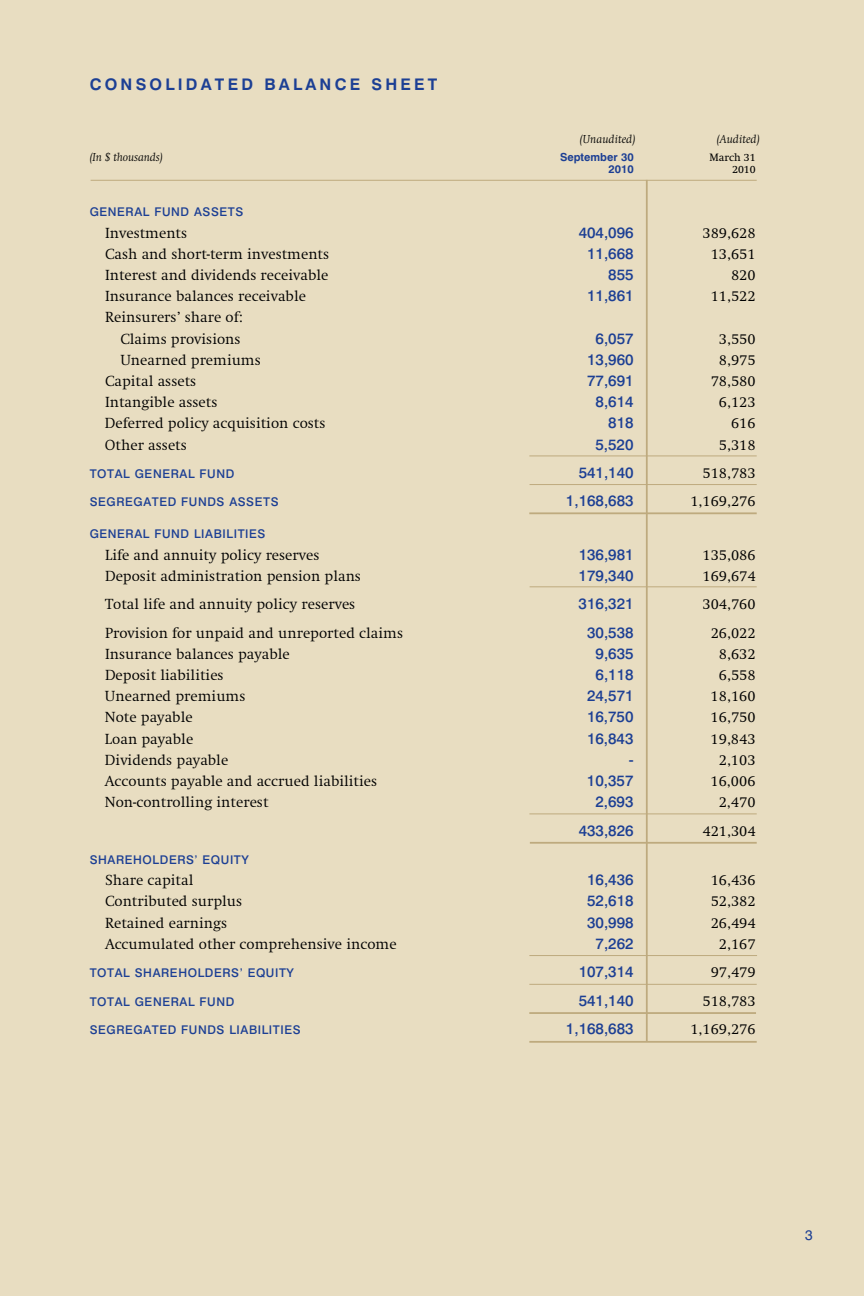
<style>
.page{position:relative;width:864px;height:1296px;background:#e8ddc1}
.page>*{position:absolute;margin:0;border:0;box-sizing:border-box;transform-origin:0 0}
.t1{font:700 16px "Swiss 721 BT";letter-spacing:.2em;color:#1c3f94}
.t2{font:300 15.2px/21.2px "Swift EF";color:#000;text-align:right}
.t3{font:500 15.2px "Swiss 721 BT";color:#1c3f94}
.t4{font:14px "Swiss 721 BT";color:#1c3f94}
.t5{font:500 12px "Swiss 721 BT";letter-spacing:.05em;color:#1c3f94}
.t6{font:italic 300 12px "Swift EF";color:#000}
.t7{font:700 11.2px "Swiss 721 BT";color:#1c3f94}
.t8{font:11.2px "Swift EF";color:#000}
</style>
<div class="page">
<hr style="left:529px;top:456px;width:228px;height:1px;background:#beaa7e">
<hr style="left:530px;top:484px;width:227px;height:1px;background:#beaa7e">
<hr style="left:91px;top:180px;width:666px;height:1px;background:#beaa7e">
<hr style="left:646px;top:180px;width:2px;height:862px;background:#beaa7e">
<hr style="left:529px;top:512px;width:228px;height:2px;background:#beaa7e">
<hr style="left:530px;top:586px;width:227px;height:1px;background:#beaa7e">
<hr style="left:529px;top:813px;width:228px;height:1px;background:#beaa7e">
<hr style="left:530px;top:842px;width:227px;height:2px;background:#beaa7e">
<hr style="left:529px;top:955px;width:228px;height:1px;background:#beaa7e">
<hr style="left:529px;top:984px;width:228px;height:1px;background:#beaa7e">
<hr style="left:529px;top:1012px;width:227px;height:2px;background:#beaa7e">
<hr style="left:529px;top:1041px;width:228px;height:2px;background:#beaa7e">
<p class="t1" style="left:90px;top:74px;width:349px">CONS OLIDATED BALANCE SHEET</p>
<p class="t6" style="left:580px;top:132px;width:57px">(Unaudited)</p>
<p class="t6" style="left:717px;top:132px;width:44px">(Audited)</p>
<p class="t6" style="left:90px;top:151px;width:74px">(In $ thousands)</p>
<p class="t7" style="left:560px;top:150px;width:75px">SEPTEMBER 30</p>
<p class="t8" style="left:710px;top:152px;width:48px">March 31</p>
<p class="t7" style="left:609px;top:162px;width:27px">2010</p>
<p class="t8" style="left:732px;top:164px;width:25px">2010</p>
<p class="t5" style="left:90px;top:205px;width:155px">GENERAL FUND ASSETS</p>
<p class="t2" style="left:105px;top:222px;width:84px">Investments</p>
<p class="t3" style="left:579px;top:223px;width:57px">404,096</p>
<p class="t2" style="left:703px;top:222px;width:55px">389,628</p>
<p class="t2" style="left:105px;top:244px;width:226px">Cash and short-term investments</p>
<p class="t3" style="left:587px;top:244px;width:48px">11,668</p>
<p class="t2" style="left:711px;top:244px;width:46px">13,651</p>
<p class="t2" style="left:105px;top:265px;width:225px">Interest and dividends receivable</p>
<p class="t3" style="left:608px;top:265px;width:27px">855</p>
<p class="t2" style="left:731px;top:265px;width:26px">820</p>
<p class="t2" style="left:105px;top:286px;width:202px">Insurance balances receivable</p>
<p class="t3" style="left:587px;top:287px;width:48px">11,861</p>
<p class="t2" style="left:711px;top:286px;width:46px">11,522</p>
<p class="t2" style="left:105px;top:307px;width:139px">Reinsurers’ share of:<br>Claims provisions</p>
<p class="t3" style="left:596px;top:329px;width:40px">6,057</p>
<p class="t2" style="left:719px;top:328px;width:38px">3,550</p>
<p class="t2" style="left:120px;top:350px;width:142px">Unearned premiums</p>
<p class="t3" style="left:587px;top:350px;width:48px">13,960</p>
<p class="t2" style="left:719px;top:350px;width:38px">8,975</p>
<p class="t2" style="left:105px;top:371px;width:93px">Capital assets</p>
<p class="t3" style="left:587px;top:371px;width:48px">77,691</p>
<p class="t2" style="left:711px;top:371px;width:46px">78,580</p>
<p class="t2" style="left:105px;top:392px;width:114px">Intangible assets</p>
<p class="t3" style="left:596px;top:393px;width:40px">8,614</p>
<p class="t2" style="left:719px;top:392px;width:38px">6,123</p>
<p class="t2" style="left:105px;top:413px;width:222px">Deferred policy acquisition costs</p>
<p class="t3" style="left:608px;top:414px;width:27px">818</p>
<p class="t2" style="left:731px;top:413px;width:26px">616</p>
<p class="t2" style="left:105px;top:434px;width:83px">Other assets</p>
<p class="t3" style="left:596px;top:435px;width:40px">5,520</p>
<p class="t2" style="left:719px;top:434px;width:38px">5,318</p>
<p class="t5" style="left:90px;top:466px;width:146px">TOTAL GENERAL FUND</p>
<p class="t3" style="left:579px;top:463px;width:57px">541,140</p>
<p class="t2" style="left:703px;top:463px;width:55px">518,783</p>
<p class="t5" style="left:90px;top:495px;width:190px">SEGREGATED FUNDS ASSETS</p>
<p class="t3" style="left:566px;top:492px;width:69px">1,168,683</p>
<p class="t2" style="left:690px;top:491px;width:67px">1,169,276</p>
<p class="t5" style="left:90px;top:527px;width:177px">GENERAL FUND LIABILITIES</p>
<p class="t2" style="left:105px;top:544px;width:216px">Life and annuity policy reserves</p>
<p class="t3" style="left:579px;top:545px;width:57px">136,981</p>
<p class="t2" style="left:703px;top:544px;width:55px">135,086</p>
<p class="t2" style="left:105px;top:566px;width:257px">Deposit administration pension plans</p>
<p class="t3" style="left:579px;top:566px;width:57px">179,340</p>
<p class="t2" style="left:703px;top:566px;width:55px">169,674</p>
<p class="t2" style="left:105px;top:594px;width:252px">Total life and annuity policy reserves</p>
<p class="t3" style="left:579px;top:595px;width:57px">316,321</p>
<p class="t2" style="left:703px;top:594px;width:55px">304,760</p>
<p class="t2" style="left:105px;top:622px;width:300px">Provision for unpaid and unreported claims</p>
<p class="t3" style="left:587px;top:623px;width:48px">30,538</p>
<p class="t2" style="left:711px;top:622px;width:46px">26,022</p>
<p class="t2" style="left:105px;top:644px;width:186px">Insurance balances payable</p>
<p class="t3" style="left:596px;top:644px;width:40px">9,635</p>
<p class="t2" style="left:719px;top:644px;width:38px">8,632</p>
<p class="t2" style="left:105px;top:665px;width:120px">Deposit liabilities</p>
<p class="t3" style="left:596px;top:665px;width:40px">6,118</p>
<p class="t2" style="left:719px;top:665px;width:38px">6,558</p>
<p class="t2" style="left:105px;top:686px;width:142px">Unearned premiums</p>
<p class="t3" style="left:587px;top:687px;width:48px">24,571</p>
<p class="t2" style="left:711px;top:686px;width:46px">18,160</p>
<p class="t2" style="left:105px;top:707px;width:89px">Note payable</p>
<p class="t3" style="left:587px;top:708px;width:48px">16,750</p>
<p class="t2" style="left:711px;top:707px;width:46px">16,750</p>
<p class="t2" style="left:105px;top:728px;width:90px">Loan payable</p>
<p class="t3" style="left:587px;top:729px;width:48px">16,843</p>
<p class="t2" style="left:711px;top:728px;width:46px">19,843</p>
<p class="t2" style="left:105px;top:750px;width:125px">Dividends payable</p>
<p class="t3" style="left:629px;top:750px;width:6px">-</p>
<p class="t2" style="left:719px;top:750px;width:38px">2,103</p>
<p class="t2" style="left:105px;top:771px;width:274px">Accounts payable and accrued liabilities</p>
<p class="t3" style="left:587px;top:771px;width:48px">10,357</p>
<p class="t2" style="left:711px;top:771px;width:46px">16,006</p>
<p class="t2" style="left:105px;top:792px;width:165px">Non-controlling interest</p>
<p class="t3" style="left:595px;top:793px;width:40px">2,693</p>
<p class="t2" style="left:719px;top:792px;width:38px">2,470</p>
<p class="t3" style="left:579px;top:821px;width:57px">433,826</p>
<p class="t2" style="left:703px;top:820px;width:55px">421,304</p>
<p class="t5" style="left:90px;top:852px;width:161px">SHAREHOLDERS’ EQUITY</p>
<p class="t2" style="left:105px;top:870px;width:90px">Share capital</p>
<p class="t3" style="left:587px;top:871px;width:48px">16,436</p>
<p class="t2" style="left:711px;top:870px;width:46px">16,436</p>
<p class="t2" style="left:105px;top:891px;width:139px">Contributed surplus</p>
<p class="t3" style="left:587px;top:892px;width:48px">52,618</p>
<p class="t2" style="left:711px;top:891px;width:46px">52,382</p>
<p class="t2" style="left:105px;top:912px;width:124px">Retained earnings</p>
<p class="t3" style="left:587px;top:913px;width:48px">30,998</p>
<p class="t2" style="left:711px;top:912px;width:46px">26,494</p>
<p class="t2" style="left:105px;top:934px;width:293px">Accumulated other comprehensive income</p>
<p class="t3" style="left:596px;top:934px;width:40px">7,262</p>
<p class="t2" style="left:719px;top:934px;width:38px">2,167</p>
<p class="t5" style="left:90px;top:966px;width:206px">TOTAL SHAREHOLDERS’ EQUITY</p>
<p class="t3" style="left:579px;top:963px;width:57px">107,314</p>
<p class="t2" style="left:711px;top:962px;width:46px">97,479</p>
<p class="t5" style="left:90px;top:994px;width:146px">TOTAL GENERAL FUND</p>
<p class="t3" style="left:579px;top:991px;width:57px">541,140</p>
<p class="t2" style="left:703px;top:990px;width:55px">518,783</p>
<p class="t5" style="left:90px;top:1022px;width:212px">SEGREGATED FUNDS LIABILITIES</p>
<p class="t3" style="left:566px;top:1019px;width:69px">1,168,683</p>
<p class="t2" style="left:690px;top:1019px;width:67px">1,169,276</p>
<p class="t4" style="left:805px;top:1227px;width:9px">3</p>
</div>
